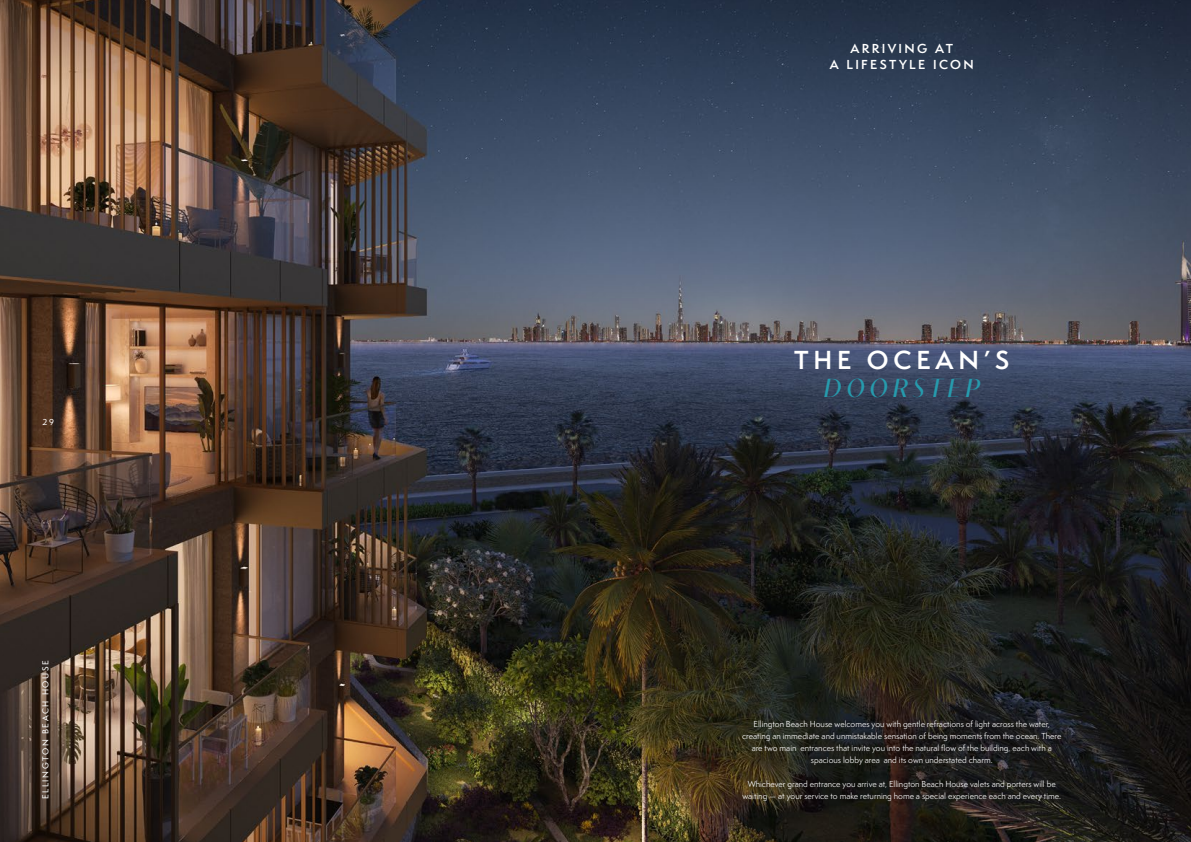
<style>
.page{position:relative;width:1191px;height:842px;background:#fff}
.page>*{position:absolute;margin:0;border:0;box-sizing:border-box;transform-origin:0 0}
.t1{font:italic 26px "Contralto Big";letter-spacing:.2em;color:#269bad}
.t2{font:600 24px "Semplicita Pro";letter-spacing:.2em;color:#fff}
.t3{font:600 12px/16px "Semplicita Pro";letter-spacing:.2em;color:#fff;text-align:center}
.t4{font:8px/12px "Semplicita Pro";color:#fff;text-align:center}
.t5{font:500 8px "Semplicita Pro";letter-spacing:.2em;color:#fff}
</style>
<div class="page">
<img style="left:0;top:0;width:1191px;height:842px">
<p class="t5" style="left:43px;top:417px;width:13px">29</p>
<p class="t5" style="left:40px;top:799px;width:141px;rotate:-90deg">ELLINGTON BEACH HOUSE</p>
<h3 class="t3" style="left:829px;top:41px;width:145px">ARRIVING AT<br>A LIFESTYLE ICON</h3>
<h2 class="t2" style="left:794px;top:342px;width:216px">THE OCEAN’S</h2>
<h1 class="t1" style="left:824px;top:368px;width:157px">DOORSTEP</h1>
<p class="t4" style="left:742px;top:718px;width:321px">Ellington Beach House welcomes you with gentle refractions of light across the water, creating an immediate and unmistakable sensation of being moments from the ocean. There are two main entrances that invite you into the natural flow of the building, each with a spacious lobby area and its own understated charm.</p>
<p class="t4" style="left:742px;top:778px;width:320px">Whichever grand entrance you arrive at, Ellington Beach House valets and porters will be waiting — at your service to make returning home a special experience each and every time.</p>
</div>
